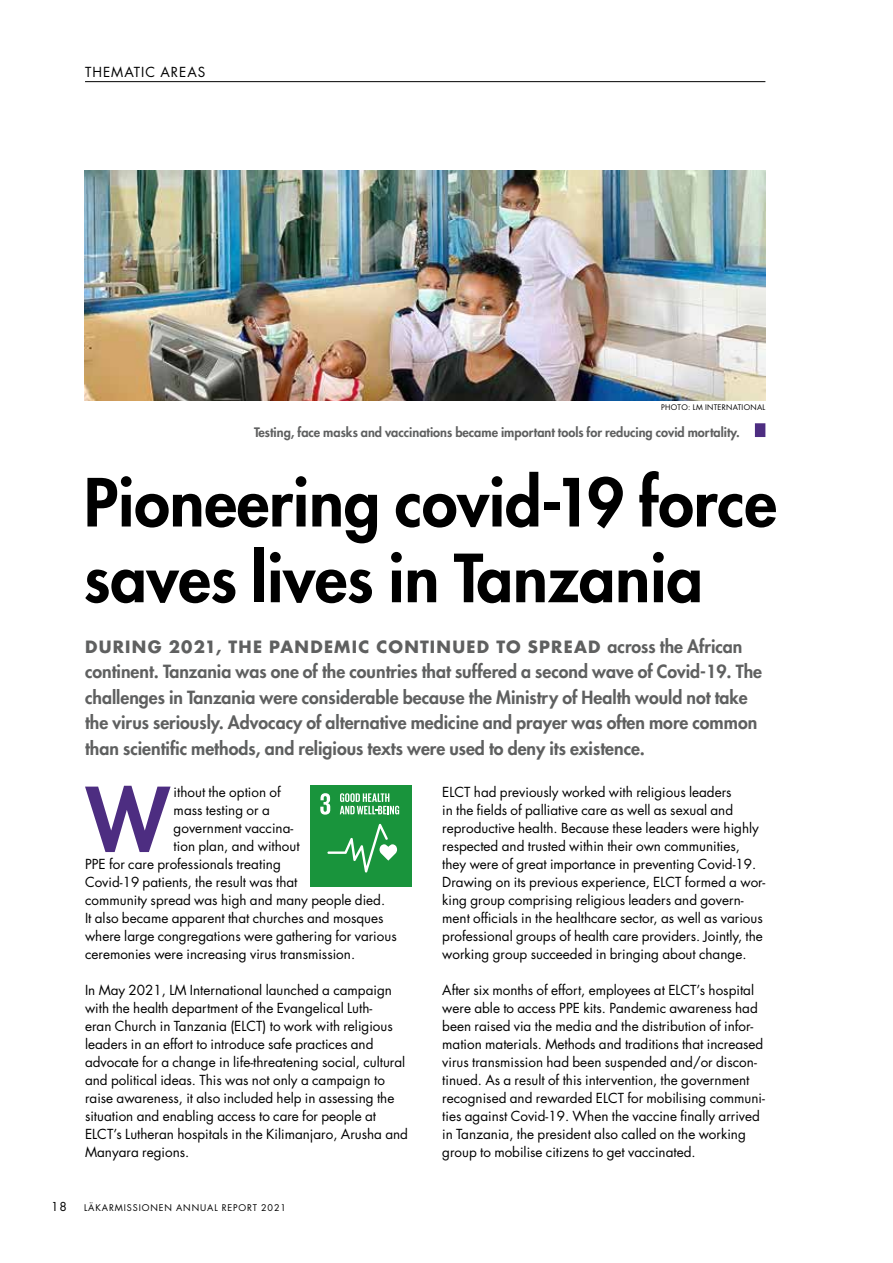
<style>
.page{position:relative;width:893px;height:1263px;background:#fff}
.page>*{position:absolute;margin:0;border:0;box-sizing:border-box;transform-origin:0 0}
.t1{font:800 85.05px "Futura";color:#4d2d81}
.t2{font:800 64.5px/75.8px "Futura";color:#000}
.t3{font:800 17.7px/25.5px "Futura";color:#5f6060}
.t4{font:700 16.5px "Futura";letter-spacing:.075em;color:#5f6060}
.t5{font:13.5px/18px "Futura";color:#000}
.t6{font:13.5px "Futura";letter-spacing:.075em;color:#000}
.t7{font:800 12.75px "Futura";color:#5f6060}
.t8{font:12px "Futura";color:#000}
.t9{font:9px "Futura";letter-spacing:.1em;color:#000}
.t10{font:7.5px "Futura";letter-spacing:.04em;color:#000}
.s1{font-weight:800;font-size:17.7px}
</style>
<div class="page">
<hr style="left:85px;top:81px;width:680px;height:1px;background:#000">
<img style="left:84px;top:170px;width:681px;height:231px">
<div style="left:755px;top:423px;width:10px;height:14px;background:#4d2d81"></div>
<div style="left:311px;top:786px;width:100px;height:101px;background:#19943c"></div>
<svg style="left:320px;top:793px;width:10px;height:22px"></svg>
<svg style="left:327px;top:824px;width:70px;height:48px"></svg>
<svg style="left:340px;top:793px;width:59px;height:21px"></svg>
<p class="t6" style="left:85px;top:63px;width:122px">THEMATIC AREAS</p>
<p class="t10" style="left:661px;top:402px;width:106px">PHOTO: LM INTERNATIONAL</p>
<p class="t7" style="left:254px;top:424px;width:487px">Testing, face masks and vaccinations became important tools for reducing covid mortality.</p>
<h2 class="t2" style="left:84px;top:465px;width:694px">Pioneering covid-19 force saves lives in Tanzania</h2>
<p class="t4" style="left:85px;top:636px;width:659px">DURING 2021, THE PANDEMIC CONTINUED TO SPREAD <span class="s1">across the African</span></p>
<p class="t3" style="left:85px;top:659px;width:679px">continent. Tanzania was one of the countries that suffered a second wave of Covid-19. The challenges in Tanzania were considerable because the Ministry of Health would not take the virus seriously. Advocacy of alternative medicine and prayer was often more common than scientific methods, and religious texts were used to deny its existence.</p>
<h1 class="t1" style="left:86px;top:765px;width:85px">W</h1>
<p class="t5" style="left:174px;top:783px;width:109px">ithout the option of</p>
<p class="t5" style="left:174px;top:801px;width:98px">mass testing or a</p>
<p class="t5" style="left:174px;top:819px;width:121px">government vaccina-</p>
<p class="t5" style="left:174px;top:837px;width:127px">tion plan, and without</p>
<p class="t5" style="left:85px;top:855px;width:197px">PPE for care professionals treating</p>
<p class="t5" style="left:85px;top:873px;width:214px">Covid-19 patients, the result was that</p>
<p class="t5" style="left:85px;top:891px;width:302px">community spread was high and many people died.</p>
<p class="t5" style="left:85px;top:909px;width:300px">It also became apparent that churches and mosques</p>
<p class="t5" style="left:85px;top:927px;width:313px">where large congregations were gathering for various</p>
<p class="t5" style="left:85px;top:945px;width:272px">ceremonies were increasing virus transmission.</p>
<p class="t5" style="left:85px;top:981px;width:325px">In May 2021, LM International launched a campaign with the health department of the Evangelical Luth-<br>eran Church in Tanzania (ELCT) to work with religious leaders in an effort to introduce safe practices and advocate for a change in life-threatening social, cultural and political ideas. This was not only a campaign to raise awareness, it also included help in assessing the situation and enabling access to care for people at ELCT’s Lutheran hospitals in the Kilimanjaro, Arusha and Manyara regions.</p>
<p class="t8" style="left:51px;top:1199px;width:17px">18</p>
<p class="t9" style="left:84px;top:1202px;width:203px">LÄKARMISSIONEN ANNUAL REPORT 2021</p>
<p class="t5" style="left:442px;top:783px;width:325px">ELCT had previously worked with religious leaders<br>in the fields of palliative care as well as sexual and reproductive health. Because these leaders were highly respected and trusted within their own communities, they were of great importance in preventing Covid-19.<br>Drawing on its previous experience, ELCT formed a wor&shy;king group comprising religious leaders and govern&shy;ment officials in the healthcare sector, as well as various professional groups of health care providers. Jointly, the working group succeeded in bringing about change.</p>
<p class="t5" style="left:442px;top:981px;width:324px">After six months of effort, employees at ELCT’s hospital were able to access PPE kits. Pandemic awareness had been raised via the media and the distribution of infor&shy;mation materials. Methods and traditions that increased virus transmission had been suspended and/or discon&shy;tinued. As a result of this intervention, the government recognised and rewarded ELCT for mobilising communi&shy;ties against Covid-19. When the vaccine finally arrived in Tanzania, the president also called on the working group to mobilise citizens to get vaccinated.</p>
</div>
